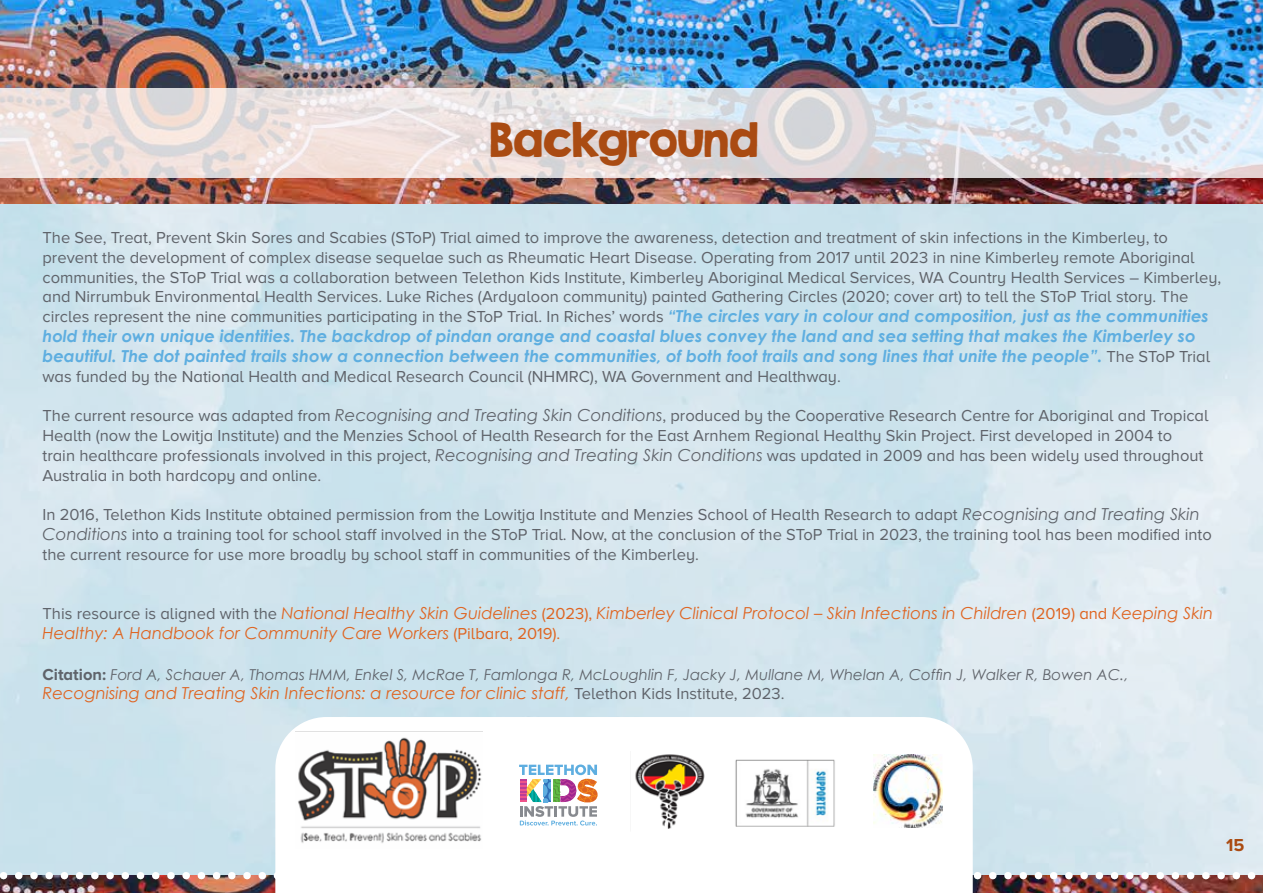
<style>
.page{position:relative;width:1263px;height:893px;background:#fff}
.page>*{position:absolute;margin:0;border:0;box-sizing:border-box;transform-origin:0 0}
.t1{font:42px "KG Second Chances Solid";letter-spacing:-.01em;color:#aa4b12}
.t2{font:700 18px "Proxima Nova";color:#aa4b12}
.t3{font:16.5px/19.8px "Proxima Nova A";color:#5f636a}
.t4{font:italic 16.5px/19.8px "Century Gothic";color:#df6420}
.t5{font:italic 700 16.5px/19.8px "Century Gothic";color:#5eaee0}
.t6{font:italic 15px "Century Gothic";color:#5f636a}
.s1{font-family:"Century Gothic";font-weight:700;font-style:italic;color:#5eaee0}
.s2{font-family:"Proxima Nova A";font-weight:400;font-style:normal;color:#5f636a}
.s3{font-family:"Century Gothic";font-style:italic}
.s4{font-family:"Proxima Nova A";font-style:normal;color:#5f636a}
.s5{font-family:"Proxima Nova A";font-style:normal}
.s6{font-family:"Proxima Nova A";font-weight:700;font-style:normal;font-size:16.5px}
</style>
<div class="page">
<img style="left:0;top:879px;width:1263px;height:14px">
<img style="left:0;top:872px;width:1263px;height:7px">
<img style="left:0;top:0;width:1263px;height:204px">
<svg style="left:0;top:88px;width:1263px;height:89px;background:#e3e0e2"></svg>
<svg style="left:275px;top:717px;width:698px;height:176px"></svg>
<svg style="left:519px;top:764px;width:79px;height:61px"></svg>
<img style="left:730px;top:756px;width:111px;height:74px">
<img style="left:873px;top:755px;width:70px;height:73px">
<img style="left:295px;top:730px;width:188px;height:118px">
<img style="left:630px;top:752px;width:77px;height:79px">
<h1 class="t1" style="left:490px;top:113px;width:270px">Background</h1>
<p class="t3" style="left:43px;top:227px;width:1180px">The See, Treat, Prevent Skin Sores and Scabies (SToP) Trial aimed to improve the awareness, detection and treatment of skin infections in the Kimberley, to prevent the development of complex disease sequelae such as Rheumatic Heart Disease. Operating from 2017 until 2023 in nine Kimberley remote Aboriginal communities, the SToP Trial was a collaboration between Telethon Kids Institute, Kimberley Aboriginal Medical Services, WA Country Health Services – Kimberley, and Nirrumbuk Environmental Health Services. Luke Riches (Ardyaloon community) painted Gathering Circles (2020; cover art) to tell the SToP Trial story. The circles represent the nine communities participating in the SToP Trial. In Riches’ words <span class="s1">“The circles vary in colour and composition, just as the communities</span></p>
<p class="t5" style="left:43px;top:325px;width:1169px">hold their own unique identities. The backdrop of pindan orange and coastal blues convey the land and sea setting that makes the Kimberley so beautiful. The dot painted trails show a connection between the communities, of both foot trails and song lines that unite the people”. <span class="s2">The SToP Trial</span></p>
<p class="t3" style="left:43px;top:366px;width:800px">was funded by the National Health and Medical Research Council (NHMRC), WA Government and Healthway.</p>
<p class="t3" style="left:43px;top:406px;width:1167px">The current resource was adapted from <span class="s3">Recognising and Treating Skin Conditions</span>, produced by the Cooperative Research Centre for Aboriginal and Tropical Health (now the Lowitja Institute) and the Menzies School of Health Research for the East Arnhem Regional Healthy Skin Project. First developed in 2004 to train healthcare professionals involved in this project, <span class="s3">Recognising and Treating Skin Conditions</span> was updated in 2009 and has been widely used throughout Australia in both hardcopy and online.</p>
<p class="t3" style="left:43px;top:505px;width:1171px">In 2016, Telethon Kids Institute obtained permission from the Lowitja Institute and Menzies School of Health Research to adapt <span class="s3">Recognising and Treating Skin<br>Conditions</span> into a training tool for school staff involved in the SToP Trial. Now, at the conclusion of the SToP Trial in 2023, the training tool has been modified into the current resource for use more broadly by school staff in communities of the Kimberley.</p>
<p class="t4" style="left:43px;top:603px;width:1172px"><span class="s4">This resource is aligned with the</span> National Healthy Skin Guidelines <span class="s5">(2023),</span> Kimberley Clinical Protocol – Skin Infections in Children <span class="s5">(2019) and</span> Keeping Skin<br>Healthy: A Handbook for Community Care Workers <span class="s5">(Pilbara, 2019).</span></p>
<p class="t6" style="left:43px;top:664px;width:1087px"><span class="s6">Citation:</span> Ford A, Schauer A, Thomas HMM, Enkel S, McRae T, Famlonga R, McLoughlin F, Jacky J, Mullane M, Whelan A, Coffin J, Walker R, Bowen AC.,</p>
<p class="t4" style="left:43px;top:683px;width:743px">Recognising and Treating Skin Infections: a resource for clinic staff, <span class="s4">Telethon Kids Institute, 2023.</span></p>
<p class="t2" style="left:1226px;top:831px;width:20px">15</p>
</div>
